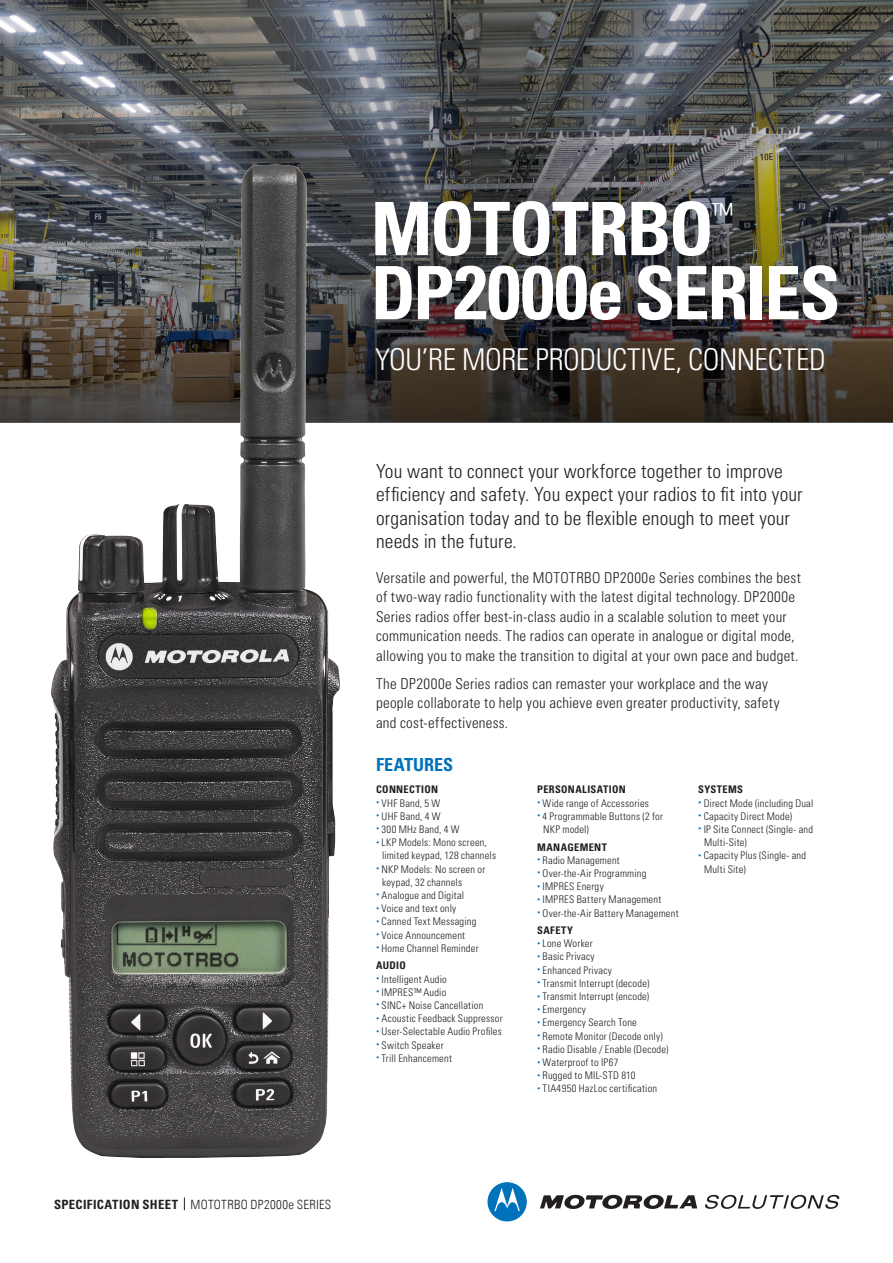
<style>
.page{position:relative;width:893px;height:1263px;background:#fff}
.page>*{position:absolute;margin:0;border:0;box-sizing:border-box;transform-origin:0 0}
.t1{font:700 condensed 73.65px "Univers LT Std";letter-spacing:-.03em;color:#fff}
.t2{font:300 condensed 30px "Univers LT Std";letter-spacing:-.01em;color:#fff}
.t3{font:300 condensed 29.25px "Univers LT Std";color:#fff}
.t4{font:300 condensed 19.5px/23.2px "Univers LT Std";letter-spacing:.01em;color:#231f20}
.t5{font:700 condensed 18px "Univers LT Std";letter-spacing:.005em;color:#0072bc}
.t6{font:300 condensed 15px/19.5px "Univers LT Std";letter-spacing:.02em;color:#231f20}
.t7{font:300 condensed 12.75px "Univers LT";letter-spacing:.02em;color:#231f20}
.t8{font:300 condensed 10.5px "Univers LT Std";letter-spacing:.02em;color:#231f20}
.t9{font:700 condensed 10.5px "Univers LT Std";letter-spacing:.035em;color:#231f20}
.s1{font-family:"Univers LT Std";font-weight:700}
.s2{font-size:75.9px}
.s3{font-family:"Koz Min Pr 6 N";font-weight:400;font-stretch:normal;font-size:7.5px;color:#0072bc}
</style>
<div class="page">
<svg style="left:122px;top:0;width:771px;height:50px"></svg>
<img style="left:0;top:50px;width:893px;height:372px">
<img style="left:46px;top:161px;width:298px;height:997px">
<svg style="left:184px;top:1197px;width:1px;height:13px"></svg>
<svg style="left:540px;top:1195px;width:157px;height:14px"></svg>
<svg style="left:487px;top:1182px;width:40px;height:39px"></svg>
<svg style="left:705px;top:1195px;width:134px;height:14px"></svg>
<p class="t7" style="left:54px;top:1196px;width:279px"><span class="s1">SPECIFICATION SHEET</span> MOTOTRBO DP2000e SERIES</p>
<p class="t1" style="left:371px;top:184px;width:344px">MOTOTRBO</p>
<p class="t3" style="left:711px;top:196px;width:23px">™</p>
<p class="t1" style="left:371px;top:248px;width:471px">DP<span class="s2">2000</span>e SERIES</p>
<p class="t2" style="left:375px;top:341px;width:452px">YOU’RE MORE PRODUCTIVE, CONNECTED</p>
<p class="t4" style="left:376px;top:460px;width:428px">You want to connect your workforce together to improve efficiency and safety. You expect your radios to fit into your organisation today and to be flexible enough to meet your needs in the future.</p>
<p class="t6" style="left:376px;top:568px;width:426px">Versatile and powerful, the MOTOTRBO DP2000e Series combines the best of two-way radio functionality with the latest digital technology. DP2000e Series radios offer best-in-class audio in a scalable solution to meet your communication needs. The radios can operate in analogue or digital mode, allowing you to make the transition to digital at your own pace and budget.</p>
<p class="t6" style="left:376px;top:674px;width:405px">The DP2000e Series radios can remaster your workplace and the way people collaborate to help you achieve even greater productivity, safety and cost-effectiveness.</p>
<p class="t5" style="left:376px;top:753px;width:79px">FEATURES</p>
<p class="t9" style="left:376px;top:783px;width:64px">CONNECTION</p>
<p class="t8" style="left:376px;top:796px;width:66px"><span class="s3">•</span> VHF Band, 5 W</p>
<p class="t8" style="left:376px;top:810px;width:66px"><span class="s3">•</span> UHF Band, 4 W</p>
<p class="t8" style="left:376px;top:823px;width:85px"><span class="s3">•</span> 300 MHz Band, 4 W</p>
<p class="t8" style="left:376px;top:836px;width:112px"><span class="s3">•</span> LKP Models: Mono screen,</p>
<p class="t8" style="left:382px;top:849px;width:115px">limited keypad, 128 channels</p>
<p class="t8" style="left:376px;top:862px;width:111px"><span class="s3">•</span> NKP Models: No screen or</p>
<p class="t8" style="left:382px;top:876px;width:81px">keypad, 32 channels</p>
<p class="t8" style="left:376px;top:889px;width:90px"><span class="s3">•</span> Analogue and Digital</p>
<p class="t8" style="left:376px;top:902px;width:82px"><span class="s3">•</span> Voice and text only</p>
<p class="t8" style="left:376px;top:915px;width:102px"><span class="s3">•</span> Canned Text Messaging</p>
<p class="t8" style="left:376px;top:928px;width:91px"><span class="s3">•</span> Voice Announcement</p>
<p class="t8" style="left:376px;top:942px;width:104px"><span class="s3">•</span> Home Channel Reminder</p>
<p class="t9" style="left:376px;top:959px;width:31px">AUDIO</p>
<p class="t8" style="left:376px;top:972px;width:72px"><span class="s3">•</span> Intelligent Audio</p>
<p class="t8" style="left:376px;top:986px;width:72px"><span class="s3">•</span> IMPRES™ Audio</p>
<p class="t8" style="left:376px;top:999px;width:109px"><span class="s3">•</span> SINC+ Noise Cancellation</p>
<p class="t8" style="left:376px;top:1012px;width:128px"><span class="s3">•</span> Acoustic Feedback Suppressor</p>
<p class="t8" style="left:376px;top:1025px;width:127px"><span class="s3">•</span> User-Selectable Audio Profiles</p>
<p class="t8" style="left:376px;top:1038px;width:69px"><span class="s3">•</span> Switch Speaker</p>
<p class="t8" style="left:376px;top:1052px;width:77px"><span class="s3">•</span> Trill Enhancement</p>
<p class="t9" style="left:537px;top:783px;width:90px">PERSONALISATION</p>
<p class="t8" style="left:537px;top:796px;width:113px"><span class="s3">•</span> Wide range of Accessories</p>
<p class="t8" style="left:537px;top:810px;width:127px"><span class="s3">•</span> 4 Programmable Buttons (2 for</p>
<p class="t8" style="left:543px;top:823px;width:47px">NKP model)</p>
<p class="t9" style="left:537px;top:840px;width:71px">MANAGEMENT</p>
<p class="t8" style="left:537px;top:854px;width:84px"><span class="s3">•</span> Radio Management</p>
<p class="t8" style="left:537px;top:867px;width:111px"><span class="s3">•</span> Over-the-Air Programming</p>
<p class="t8" style="left:537px;top:880px;width:68px"><span class="s3">•</span> IMPRES Energy</p>
<p class="t8" style="left:537px;top:893px;width:126px"><span class="s3">•</span> IMPRES Battery Management</p>
<p class="t8" style="left:537px;top:906px;width:143px"><span class="s3">•</span> Over-the-Air Battery Management</p>
<p class="t9" style="left:537px;top:924px;width:37px">SAFETY</p>
<p class="t8" style="left:537px;top:937px;width:57px"><span class="s3">•</span> Lone Worker</p>
<p class="t8" style="left:537px;top:950px;width:59px"><span class="s3">•</span> Basic Privacy</p>
<p class="t8" style="left:537px;top:964px;width:76px"><span class="s3">•</span> Enhanced Privacy</p>
<p class="t8" style="left:537px;top:977px;width:114px"><span class="s3">•</span> Transmit Interrupt (decode)</p>
<p class="t8" style="left:537px;top:990px;width:114px"><span class="s3">•</span> Transmit Interrupt (encode)</p>
<p class="t8" style="left:537px;top:1003px;width:50px"><span class="s3">•</span> Emergency</p>
<p class="t8" style="left:537px;top:1016px;width:101px"><span class="s3">•</span> Emergency Search Tone</p>
<p class="t8" style="left:537px;top:1030px;width:127px"><span class="s3">•</span> Remote Monitor (Decode only)</p>
<p class="t8" style="left:537px;top:1043px;width:133px"><span class="s3">•</span> Radio Disable / Enable (Decode)</p>
<p class="t8" style="left:537px;top:1056px;width:83px"><span class="s3">•</span> Waterproof to IP67</p>
<p class="t8" style="left:537px;top:1069px;width:100px"><span class="s3">•</span> Rugged to MIL-STD 810</p>
<p class="t8" style="left:537px;top:1082px;width:122px"><span class="s3">•</span> TIA4950 HazLoc certification</p>
<p class="t9" style="left:698px;top:783px;width:46px">SYSTEMS</p>
<p class="t8" style="left:698px;top:796px;width:117px"><span class="s3">•</span> Direct Mode (including Dual</p>
<p class="t8" style="left:698px;top:810px;width:95px"><span class="s3">•</span> Capacity Direct Mode)</p>
<p class="t8" style="left:698px;top:823px;width:116px"><span class="s3">•</span> IP Site Connect (Single- and</p>
<p class="t8" style="left:704px;top:836px;width:44px">Multi-Site)</p>
<p class="t8" style="left:698px;top:849px;width:110px"><span class="s3">•</span> Capacity Plus (Single- and</p>
<p class="t8" style="left:704px;top:862px;width:43px">Multi Site)</p>
</div>
